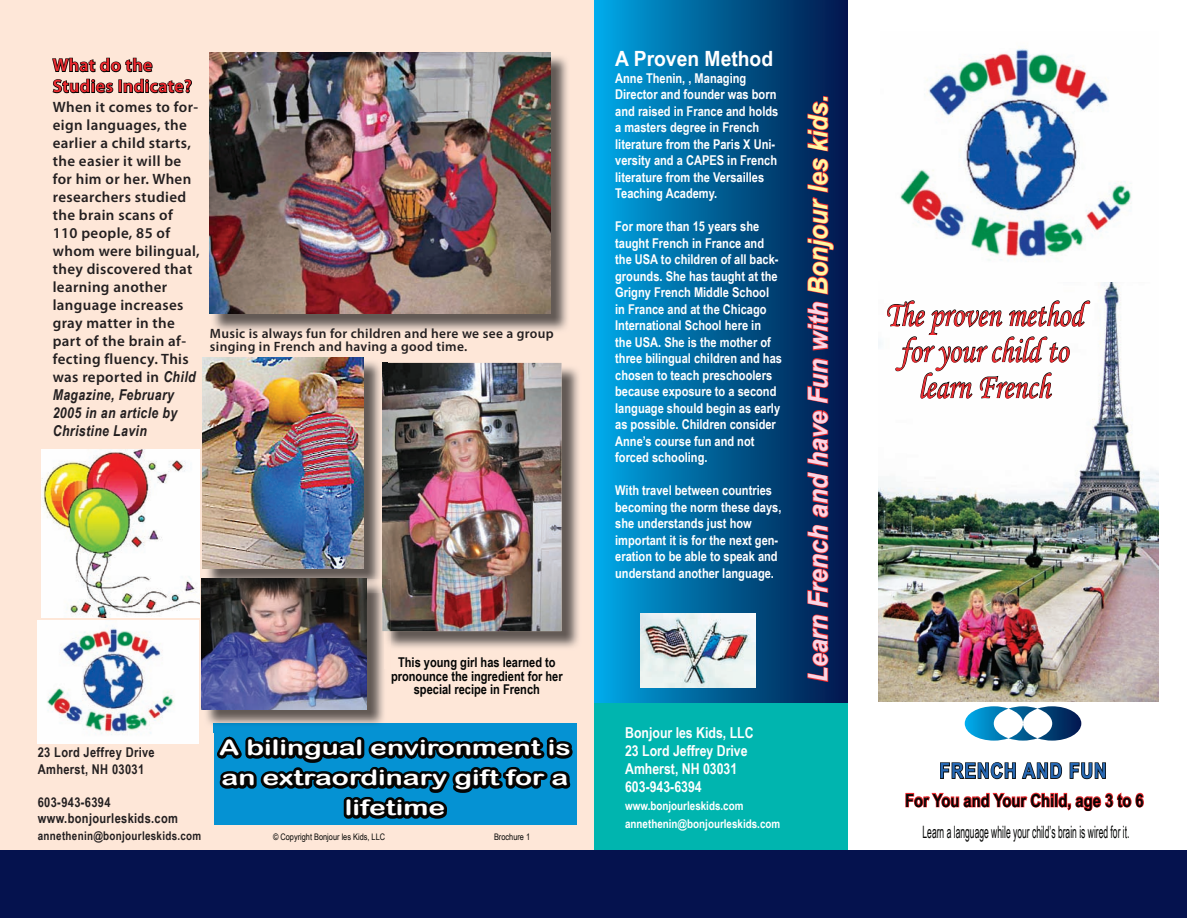
<style>
.page{position:relative;width:1187px;height:918px;background:#fff}
.page>*{position:absolute;margin:0;border:0;box-sizing:border-box;transform-origin:0 0}
.t1{font:35.85px/36px "Monotype Corsiva";color:#ee292e;text-align:center;scale:.83 1}
.t2{font:italic 700 27px "Arial Narrow";color:#fad6e5;scale:1.12 1}
.t3{font:21.3px/30px "Arial Rounded MT Bold";color:#fff;text-align:center;scale:1.32 1}
.t4{font:700 21px "Arial Narrow";color:#fff;scale:1.12 1}
.t5{font:700 21px "Arial Narrow";letter-spacing:.05em;color:#2768b3}
.t6{font:700 18px "Arial Narrow";color:#040504}
.t7{font:600 18px/21px "Myriad Pro";letter-spacing:.025em;color:#ee292e}
.t8{font:16.95px "Arial Narrow";color:#040504;scale:.61 1}
.t9{font:600 15px/18px "Myriad Pro";letter-spacing:.025em;color:#231f20}
.t10{font:700 15px/18px "Arial Narrow";color:#fff}
.t11{font:italic 700 15px/18px "Arial Narrow";letter-spacing:.025em;color:#231f20}
.t12{font:700 13.5px/16.5px "Arial Narrow";color:#fff}
.t13{font:600 13.5px/13.5px "Myriad Pro";letter-spacing:.025em;color:#231f20}
.t14{font:700 13.5px/13.5px "Arial Narrow";color:#040504;text-align:center}
.t15{font:700 13.5px/16.5px "Arial Narrow";letter-spacing:.025em;color:#231f20}
.t16{font:700 12px/18px "Arial Narrow";color:#fff}
.t17{font:700 12px "Arial Narrow";letter-spacing:.025em;color:#231f20}
.t18{font:9px "Arial Narrow";color:#040503}
.t19{font:9px "Arial Narrow";color:#040504}
.s1{font-family:"Arial Narrow";font-weight:700;font-style:italic}
.s2{color:#fef7a1}
</style>
<div class="page">
<div style="left:593px;top:700px;width:255px;height:155px;background:#00b5af"></div>
<div style="left:593px;top:0;width:254px;height:702px;background:linear-gradient(to right,#00a8e5,#021548)"></div>
<div style="left:0;top:0;width:593px;height:852px;background:#fee7d8"></div>
<div style="left:0;top:851px;width:1186px;height:67px;background:#05124e"></div>
<svg style="left:964px;top:706px;width:117px;height:34px"></svg>
<svg style="left:940px;top:762px;width:122px;height:18px"></svg>
<svg style="left:1069px;top:762px;width:37px;height:18px"></svg>
<img style="left:391px;top:364px;width:188px;height:284px">
<img style="left:387px;top:363px;width:174px;height:268px">
<svg style="left:905px;top:792px;width:239px;height:20px"></svg>
<img style="left:38px;top:620px;width:161px;height:124px">
<img style="left:878px;top:282px;width:280px;height:419px">
<img style="left:640px;top:613px;width:115px;height:75px">
<img style="left:211px;top:54px;width:357px;height:277px">
<img style="left:209px;top:52px;width:341px;height:261px">
<svg style="left:886px;top:300px;width:204px;height:99px"></svg>
<svg style="left:806px;top:357px;width:23px;height:326px;background:#4a274e"></svg>
<svg style="left:805px;top:95px;width:29px;height:256px;background:#40264f"></svg>
<svg style="left:52px;top:57px;width:140px;height:37px"></svg>
<img style="left:900px;top:48px;width:232px;height:213px">
<img style="left:42px;top:449px;width:157px;height:168px">
<img style="left:204px;top:361px;width:183px;height:219px">
<img style="left:382px;top:363px;width:5px;height:217px">
<img style="left:203px;top:357px;width:161px;height:211px">
<div style="left:213px;top:723px;width:363px;height:102px;background:#0592d3"></div>
<svg style="left:217px;top:736px;width:356px;height:83px"></svg>
<img style="left:203px;top:592px;width:181px;height:133px">
<img style="left:384px;top:631px;width:7px;height:14px">
<img style="left:382px;top:580px;width:9px;height:51px">
<img style="left:366px;top:580px;width:16px;height:12px">
<svg style="left:382px;top:580px;width:5px;height:12px"></svg>
<img style="left:213px;top:723px;width:171px;height:2px">
<img style="left:202px;top:578px;width:164px;height:131px">
<h3 class="t7" style="left:53px;top:54px;width:141px">What do the<br>Studies Indicate?</h3>
<p class="t9" style="left:53px;top:97px;width:148px">When it comes to for&shy;eign languages, the earlier a child starts, the easier it will be for him or her. When researchers studied the brain scans of<br>110 people, 85 of whom were bilingual, they discovered that learning another language increases gray matter in the part of the brain af&shy;fecting fluency. This was reported in <span class="s1">Child</span></p>
<p class="t11" style="left:53px;top:385px;width:126px">Magazine, February<br>2005 in an article by<br>Christine Lavin</p>
<p class="t13" style="left:210px;top:326px;width:345px">Music is always fun for children and here we see a group singing in French and having a good time.</p>
<p class="t14" style="left:391px;top:655px;width:173px">This young girl has learned to pronounce the ingredient for her special recipe in French</p>
<h3 class="t3" style="left:219px;top:732px;width:268px">A bilingual environment is an extraordinary gift for a lifetime</h3>
<p class="t18" style="left:273px;top:832px;width:114px">© Copyright Bonjour les Kids, LLC</p>
<p class="t15" style="left:38px;top:744px;width:118px">23 Lord Jeffrey Drive<br>Amherst, NH 03031</p>
<p class="t15" style="left:38px;top:793px;width:142px">603-943-6394 www.bonjourleskids.com</p>
<p class="t17" style="left:38px;top:828px;width:165px">annethenin@bonjourleskids.com</p>
<p class="t19" style="left:494px;top:832px;width:38px">Brochure 1</p>
<h3 class="t4" style="left:615px;top:47px;width:142px">A Proven Method</h3>
<p class="t12" style="left:615px;top:70px;width:165px">Anne Thenin, , Managing<br>Director and founder was born and raised in France and holds a masters degree in French literature from the Paris X Uni&shy;versity and a CAPES in French literature from the Versailles<br>Teaching Academy.</p>
<p class="t12" style="left:615px;top:218px;width:168px">For more than 15 years she taught French in France and the USA to children of all back&shy;grounds. She has taught at the<br>Grigny French Middle School in France and at the Chicago<br>International School here in<br>the USA. She is the mother of three bilingual children and has chosen to teach preschoolers because exposure to a second language should begin as early as possible. Children consider<br>Anne’s course fun and not forced schooling.</p>
<p class="t12" style="left:615px;top:482px;width:168px">With travel between countries becoming the norm these days, she understands just how important it is for the next gen&shy;eration to be able to speak and understand another language.</p>
<p class="t10" style="left:625px;top:723px;width:130px">Bonjour les Kids, LLC<br>23 Lord Jeffrey Drive<br>Amherst, NH 03031<br>603-943-6394</p>
<p class="t16" style="left:625px;top:796px;width:157px">www.bonjourleskids.com annethenin@bonjourleskids.com</p>
<h2 class="t2" style="left:802px;top:682px;width:526px;rotate:-90deg">Learn French and have Fun with <span class="s2">Bonjour les kids.</span></h2>
<h1 class="t1" style="left:885px;top:297px;width:240px">The proven method for your child to learn French</h1>
<h3 class="t5" style="left:939px;top:758px;width:169px">FRENCH AND FUN</h3>
<h3 class="t6" style="left:905px;top:789px;width:240px">For You and Your Child, age 3 to 6</h3>
<p class="t8" style="left:922px;top:822px;width:341px">Learn a language while your child’s brain is wired for it.</p>
</div>
